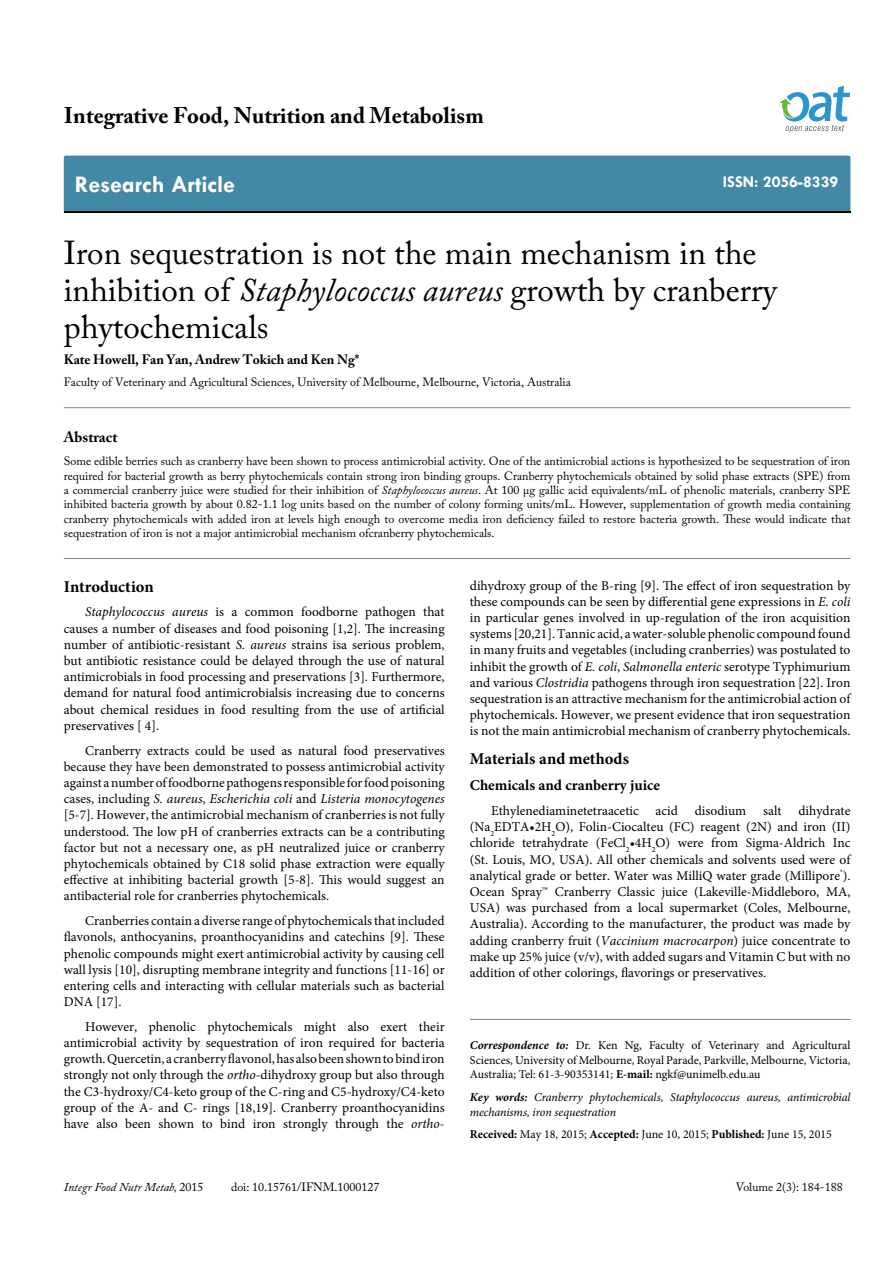
<style>
.page{position:relative;width:893px;height:1263px;background:#fff}
.page>*{position:absolute;margin:0;border:0;box-sizing:border-box;transform-origin:0 0}
.t1{font:33px/37.5px "Adobe Caslon Pro";color:#000}
.t2{font:700 24px "Tw Cen";color:#fff}
.t3{font:700 22.5px "Adobe Caslon Pro";color:#000}
.t4{font:700 16.5px "Minion Pro";color:#000}
.t5{font:700 16.5px "Tw Cen";color:#fff}
.t6{font:700 15px "Minion Pro";color:#000}
.t7{font:700 15px "Adobe Caslon Pro";color:#000}
.t8{font:13.5px/16.2px "Minion Pro";color:#000;text-align:justify}
.t9{font:700 13.5px "Adobe Caslon Pro";color:#000}
.t10{font:12px/14.4px "Adobe Caslon Pro";color:#000;text-align:justify}
.t11{font:12px/14.4px "Minion Pro";color:#000;text-align:justify}
.t12{font:italic 12px/14.4px "Minion Pro";letter-spacing:-.01em;color:#000}
.t13{font:italic 12px "Adobe Caslon Pro";color:#000}
.s1{font-style:italic}
.s2{font-weight:700;font-style:italic}
.s3{font-weight:700}
.s4{font-style:normal}
</style>
<div class="page">
<div style="left:64px;top:156px;width:786px;height:56px;background:#4389a5"></div>
<svg style="left:779px;top:86px;width:71px;height:47px"></svg>
<hr style="left:64px;top:407px;width:786px;height:1px;background:#808285">
<hr style="left:64px;top:558px;width:786px;height:1px;background:#808285">
<hr style="left:470px;top:1019px;width:380px;height:1px;background:#808285">
<h3 class="t3" style="left:64px;top:102px;width:421px">Integrative Food, Nutrition and Metabolism</h3>
<h2 class="t2" style="left:75px;top:170px;width:162px">Research Article</h2>
<p class="t5" style="left:723px;top:172px;width:117px">ISSN: 2056-8339</p>
<h1 class="t1" style="left:64px;top:233px;width:715px">Iron sequestration is not the main mechanism in the inhibition of <span class="s1">Staphylococcus aureus</span> growth by cranberry phytochemicals</h1>
<p class="t9" style="left:64px;top:352px;width:297px">Kate Howell, Fan Yan, Andrew Tokich and Ken Ng*</p>
<p class="t10" style="left:64px;top:375px;width:509px">Faculty of Veterinary and Agricultural Sciences, University of Melbourne, Melbourne, Victoria, Australia</p>
<p class="t7" style="left:64px;top:428px;width:55px">Abstract</p>
<p class="t10" style="left:64px;top:454px;width:788px">Some edible berries such as cranberry have been shown to process antimicrobial activity. One of the antimicrobial actions is hypothesized to be sequestration of iron required for bacterial growth as berry phytochemicals contain strong iron binding groups. Cranberry phytochemicals obtained by solid phase extracts (SPE) from a commercial cranberry juice were studied for their inhibition of <span class="s1">Staphylococcus aureus</span>. At 100 µg gallic acid equivalents/mL of phenolic materials, cranberry SPE inhibited bacteria growth by about 0.82-1.1 log units based on the number of colony forming units/mL. However, supplementation of growth media containing cranberry phytochemicals with added iron at levels high enough to overcome media iron deficiency failed to restore bacteria growth. These would indicate that sequestration of iron is not a major antimicrobial mechanism ofcranberry phytochemicals.</p>
<p class="t4" style="left:64px;top:575px;width:91px">Introduction</p>
<p class="t8" style="left:64px;top:604px;width:382px;text-indent:21px"><span class="s1">Staphylococcus aureus</span> is a common foodborne pathogen that causes a number of diseases and food poisoning [1,2]. The increasing number of antibiotic-resistant <span class="s1">S. aureus</span> strains isa serious problem, but antibiotic resistance could be delayed through the use of natural antimicrobials in food processing and preservations [3]. Furthermore, demand for natural food antimicrobialsis increasing due to concerns about chemical residues in food resulting from the use of artificial preservatives [ 4].</p>
<p class="t8" style="left:64px;top:742px;width:382px;text-indent:21px">Cranberry extracts could be used as natural food preservatives because they have been demonstrated to possess antimicrobial activity against a number of foodborne pathogens responsible for food poisoning cases, including <span class="s1">S. aureus</span>, <span class="s1">Escherichia coli</span> and <span class="s1">Listeria monocytogenes </span>[5-7]. However, the antimicrobial mechanism of cranberries is not fully understood. The low pH of cranberries extracts can be a contributing factor but not a necessary one, as pH neutralized juice or cranberry phytochemicals obtained by C18 solid phase extraction were equally effective at inhibiting bacterial growth [5-8]. This would suggest an antibacterial role for cranberries phytochemicals.</p>
<p class="t8" style="left:64px;top:913px;width:382px;text-indent:21px">Cranberries contain a diverse range of phytochemicals that included flavonols, anthocyanins, proanthocyanidins and catechins [9]. These phenolic compounds might exert antimicrobial activity by causing cell wall lysis [10], disrupting membrane integrity and functions [11-16] or entering cells and interacting with cellular materials such as bacterial DNA [17].</p>
<p class="t8" style="left:64px;top:1018px;width:382px;text-indent:21px">However, phenolic phytochemicals might also exert their antimicrobial activity by sequestration of iron required for bacteria growth. Quercetin, a cranberry flavonol, has also been shown to bind iron strongly not only through the <span class="s1">ortho</span>-dihydroxy group but also through the C3-hydroxy/C4-keto group of the C-ring and C5-hydroxy/C4-keto group of the A- and C- rings [18,19]. Cranberry proanthocyanidins have also been shown to bind iron strongly through the <span class="s1">ortho</span>-</p>
<p class="t8" style="left:470px;top:577px;width:382px">dihydroxy group of the B-ring [9]. The effect of iron sequestration by these compounds can be seen by differential gene expressions in <span class="s1">E. coli </span>in particular genes involved in up-regulation of the iron acquisition systems [20,21]. Tannic acid, a water-soluble phenolic compound found in many fruits and vegetables (including cranberries) was postulated to inhibit the growth of <span class="s1">E. coli</span>, <span class="s1">Salmonella enteric</span> serotype Typhimurium and various <span class="s1">Clostridia</span> pathogens through iron sequestration [22]. Iron sequestration is an attractive mechanism for the antimicrobial action of phytochemicals. However, we present evidence that iron sequestration is not the main antimicrobial mechanism of cranberry phytochemicals.</p>
<p class="t4" style="left:470px;top:747px;width:161px">Materials and methods</p>
<p class="t6" style="left:470px;top:775px;width:192px">Chemicals and cranberry juice</p>
<p class="t8" style="left:470px;top:802px;width:382px;text-indent:21px">Ethylenediaminetetraacetic acid disodium salt dihydrate (Na<sub>2</sub>EDTA•2H<sub>2</sub>O), Folin-Ciocalteu (FC) reagent (2N) and iron (II) chloride tetrahydrate (FeCl<sub>2</sub>•4H<sub>2</sub>O) were from Sigma-Aldrich Inc (St. Louis, MO, USA). All other chemicals and solvents used were of analytical grade or better. Water was MilliQ water grade (Millipore<sup>®</sup>).<br>Ocean Spray™ Cranberry Classic juice (Lakeville-Middleboro, MA, USA) was purchased from a local supermarket (Coles, Melbourne, Australia). According to the manufacturer, the product was made by adding cranberry fruit (<span class="s1">Vaccinium macrocarpon</span>) juice concentrate to make up 25% juice (v/v), with added sugars and Vitamin C but with no addition of other colorings, flavorings or preservatives.</p>
<p class="t11" style="left:470px;top:1038px;width:382px"><span class="s2">Correspondence to:</span> Dr. Ken Ng, Faculty of Veterinary and Agricultural Sciences, University of Melbourne, Royal Parade, Parkville, Melbourne, Victoria, Australia; Tel: 61-3-90353141; <span class="s3">E-mail:</span> ngkf@unimelb.edu.au</p>
<p class="t12" style="left:470px;top:1090px;width:382px"><span class="s3">Key words:</span> Cranberry phytochemicals, Staphylococcus aureus, antimicrobial mechanisms, iron sequestration</p>
<p class="t11" style="left:470px;top:1127px;width:364px"><span class="s3">Received:</span> May 18, 2015; <span class="s3">Accepted:</span> June 10, 2015; <span class="s3">Published:</span> June 15, 2015</p>
<p class="t13" style="left:64px;top:1180px;width:141px">Integr Food Nutr Metab, <span class="s4">2015</span></p>
<p class="t10" style="left:231px;top:1180px;width:150px">doi: 10.15761/IFNM.1000127</p>
<p class="t10" style="left:736px;top:1180px;width:108px">Volume 2(3): 184-188</p>
</div>
